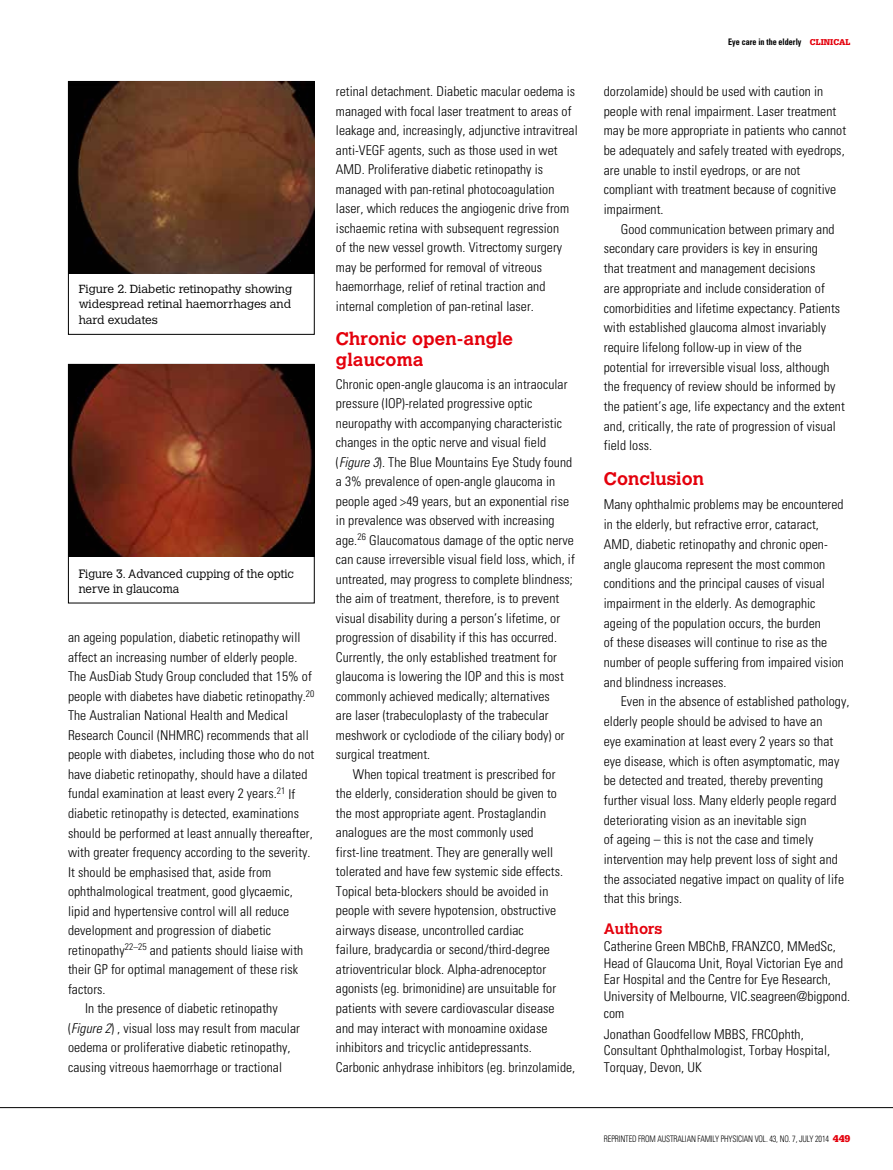
<style>
.page{position:relative;width:893px;height:1170px;background:#fff}
.page>*{position:absolute;margin:0;border:0;box-sizing:border-box;transform-origin:0 0}
.t1{font:700 18px/21px "Calvert";letter-spacing:.005em;color:#e4000c}
.t2{font:700 15px "Calvert";letter-spacing:.005em;color:#e4000c}
.t3{font:300 condensed 13.5px/19.5px "Univers LT";letter-spacing:.005em;color:#000}
.t4{font:300 12px/15px "Calvert";letter-spacing:-.005em;color:#000}
.t5{font:300 11.7px/15.8px "Calvert";letter-spacing:-.005em;color:#000;text-align:justify}
.t6{font:300 condensed 9px "Univers LT";letter-spacing:-.015em;color:#000;scale:.9 1}
.t7{font:700 condensed 9px "Univers LT";color:#000;scale:.9 1}
.s1{font-style:italic}
.s2{font-family:"Serifa LT";font-weight:900;font-stretch:normal;color:#e4000c}
.s3{font-family:"Serifa LT";font-weight:900;font-stretch:normal;font-size:10.5px;color:#e4000c}
</style>
<div class="page">
<hr style="left:0;top:1107px;width:893px;height:1px;background:#000">
<img style="left:68px;top:81px;width:246px;height:193px">
<img style="left:68px;top:364px;width:246px;height:192px">
<p class="t5" style="left:79px;top:281px;width:215px">Figure 2. Diabetic retinopathy showing widespread retinal haemorrhages and hard exudates</p>
<p class="t4" style="left:79px;top:566px;width:217px">Figure 3. Advanced cupping of the optic nerve in glaucoma</p>
<p class="t3" style="left:68px;top:628px;width:234px">an ageing population, diabetic retinopathy will</p>
<p class="t3" style="left:68px;top:647px;width:231px">affect an increasing number of elderly people.</p>
<p class="t3" style="left:68px;top:667px;width:245px">The AusDiab Study Group concluded that 15% of</p>
<p class="t3" style="left:68px;top:686px;width:248px">people with diabetes have diabetic retinopathy.<sup>20</sup></p>
<p class="t3" style="left:68px;top:706px;width:222px">The Australian National Health and Medical</p>
<p class="t3" style="left:68px;top:725px;width:242px">Research Council (NHMRC) recommends that all</p>
<p class="t3" style="left:68px;top:745px;width:248px">people with diabetes, including those who do not</p>
<p class="t3" style="left:68px;top:764px;width:241px">have diabetic retinopathy, should have a dilated</p>
<p class="t3" style="left:68px;top:784px;width:229px">fundal examination at least every 2 years.<sup>21</sup> If</p>
<p class="t3" style="left:68px;top:803px;width:232px">diabetic retinopathy is detected, examinations</p>
<p class="t3" style="left:68px;top:823px;width:246px">should be performed at least annually thereafter,</p>
<p class="t3" style="left:68px;top:842px;width:244px">with greater frequency according to the severity.</p>
<p class="t3" style="left:68px;top:862px;width:205px">It should be emphasised that, aside from</p>
<p class="t3" style="left:68px;top:881px;width:226px">ophthalmological treatment, good glycaemic,</p>
<p class="t3" style="left:68px;top:901px;width:223px">lipid and hypertensive control will all reduce</p>
<p class="t3" style="left:68px;top:920px;width:205px">development and progression of diabetic</p>
<p class="t3" style="left:68px;top:940px;width:237px">retinopathy<sup>22–25</sup> and patients should liaise with</p>
<p class="t3" style="left:68px;top:959px;width:232px">their GP for optimal management of these risk</p>
<p class="t3" style="left:68px;top:979px;width:39px">factors.</p>
<p class="t3" style="left:85px;top:998px;width:194px">In the presence of diabetic retinopathy</p>
<p class="t3" style="left:68px;top:1018px;width:233px">(<span class="s1">Figure 2</span>) , visual loss may result from macular</p>
<p class="t3" style="left:68px;top:1037px;width:224px">oedema or proliferative diabetic retinopathy,</p>
<p class="t3" style="left:68px;top:1057px;width:216px">causing vitreous haemorrhage or tractional</p>
<p class="t3" style="left:336px;top:82px;width:243px">retinal detachment. Diabetic macular oedema is managed with focal laser treatment to areas of leakage and, increasingly, adjunctive intravitreal anti-VEGF agents, such as those used in wet AMD. Proliferative diabetic retinopathy is managed with pan-retinal photocoagulation laser, which reduces the angiogenic drive from ischaemic retina with subsequent regression<br>of the new vessel growth. Vitrectomy surgery may be performed for removal of vitreous haemorrhage, relief of retinal traction and internal completion of pan-retinal laser.</p>
<h1 class="t1" style="left:336px;top:327px;width:179px">Chronic open-angle glaucoma</h1>
<p class="t3" style="left:336px;top:374px;width:240px">Chronic open-angle glaucoma is an intraocular pressure (IOP)-related progressive optic neuropathy with accompanying characteristic changes in the optic nerve and visual field (<span class="s1">Figure 3</span>). The Blue Mountains Eye Study found a 3% prevalence of open-angle glaucoma in people aged &gt;49 years, but an exponential rise in prevalence was observed with increasing age.<sup>26</sup> Glaucomatous damage of the optic nerve can cause irreversible visual field loss, which, if untreated, may progress to complete blindness; the aim of treatment, therefore, is to prevent visual disability during a person’s lifetime, or progression of disability if this has occurred.<br>Currently, the only established treatment for glaucoma is lowering the IOP and this is most commonly achieved medically; alternatives<br>are laser (trabeculoplasty of the trabecular meshwork or cyclodiode of the ciliary body) or surgical treatment.</p>
<p class="t3" style="left:336px;top:764px;width:241px;text-indent:17px">When topical treatment is prescribed for<br>the elderly, consideration should be given to the most appropriate agent. Prostaglandin analogues are the most commonly used first-line treatment. They are generally well tolerated and have few systemic side effects.<br>Topical beta-blockers should be avoided in people with severe hypotension, obstructive airways disease, uncontrolled cardiac<br>failure, bradycardia or second/third-degree atrioventricular block. Alpha-adrenoceptor agonists (eg. brimonidine) are unsuitable for patients with severe cardiovascular disease and may interact with monoamine oxidase inhibitors and tricyclic antidepressants.<br>Carbonic anhydrase inhibitors (eg. brinzolamide,</p>
<p class="t7" style="left:728px;top:36px;width:137px">Eye care in the elderly <span class="s2">CLINICAL</span></p>
<p class="t3" style="left:604px;top:81px;width:244px">dorzolamide) should be used with caution in people with renal impairment. Laser treatment may be more appropriate in patients who cannot be adequately and safely treated with eyedrops, are unable to instil eyedrops, or are not compliant with treatment because of cognitive impairment.</p>
<p class="t3" style="left:604px;top:219px;width:242px;text-indent:17px">Good communication between primary and secondary care providers is key in ensuring<br>that treatment and management decisions<br>are appropriate and include consideration of comorbidities and lifetime expectancy. Patients with established glaucoma almost invariably require lifelong follow-up in view of the potential for irreversible visual loss, although the frequency of review should be informed by the patient’s age, life expectancy and the extent and, critically, the rate of progression of visual field loss.</p>
<h1 class="t1" style="left:604px;top:467px;width:102px">Conclusion</h1>
<p class="t3" style="left:604px;top:495px;width:242px">Many ophthalmic problems may be encountered in the elderly, but refractive error, cataract, AMD, diabetic retinopathy and chronic open&shy;angle glaucoma represent the most common conditions and the principal causes of visual impairment in the elderly. As demographic ageing of the population occurs, the burden<br>of these diseases will continue to rise as the number of people suffering from impaired vision and blindness increases.</p>
<p class="t3" style="left:604px;top:691px;width:247px;text-indent:17px">Even in the absence of established pathology, elderly people should be advised to have an<br>eye examination at least every 2 years so that eye disease, which is often asymptomatic, may be detected and treated, thereby preventing further visual loss. Many elderly people regard deteriorating vision as an inevitable sign<br>of ageing – this is not the case and timely intervention may help prevent loss of sight and the associated negative impact on quality of life that this brings.</p>
<p class="t2" style="left:604px;top:919px;width:60px">Authors</p>
<p class="t3" style="left:604px;top:937px;width:248px;line-height:16.6px">Catherine Green MBChB, FRANZCO, MMedSc, Head of Glaucoma Unit, Royal Victorian Eye and Ear Hospital and the Centre for Eye Research, University of Melbourne, VIC.seagreen@bigpond. com</p>
<p class="t3" style="left:604px;top:1025px;width:228px;line-height:16.6px">Jonathan Goodfellow MBBS, FRCOphth,<br>Consultant Ophthalmologist, Torbay Hospital,<br>Torquay, Devon, UK</p>
<p class="t6" style="left:604px;top:1133px;width:275px">REPRINTED FROM AUSTRALIAN FAMILY PHYSICIAN VOL. 43, NO. 7, JULY 2014 <span class="s3">449</span></p>
</div>
